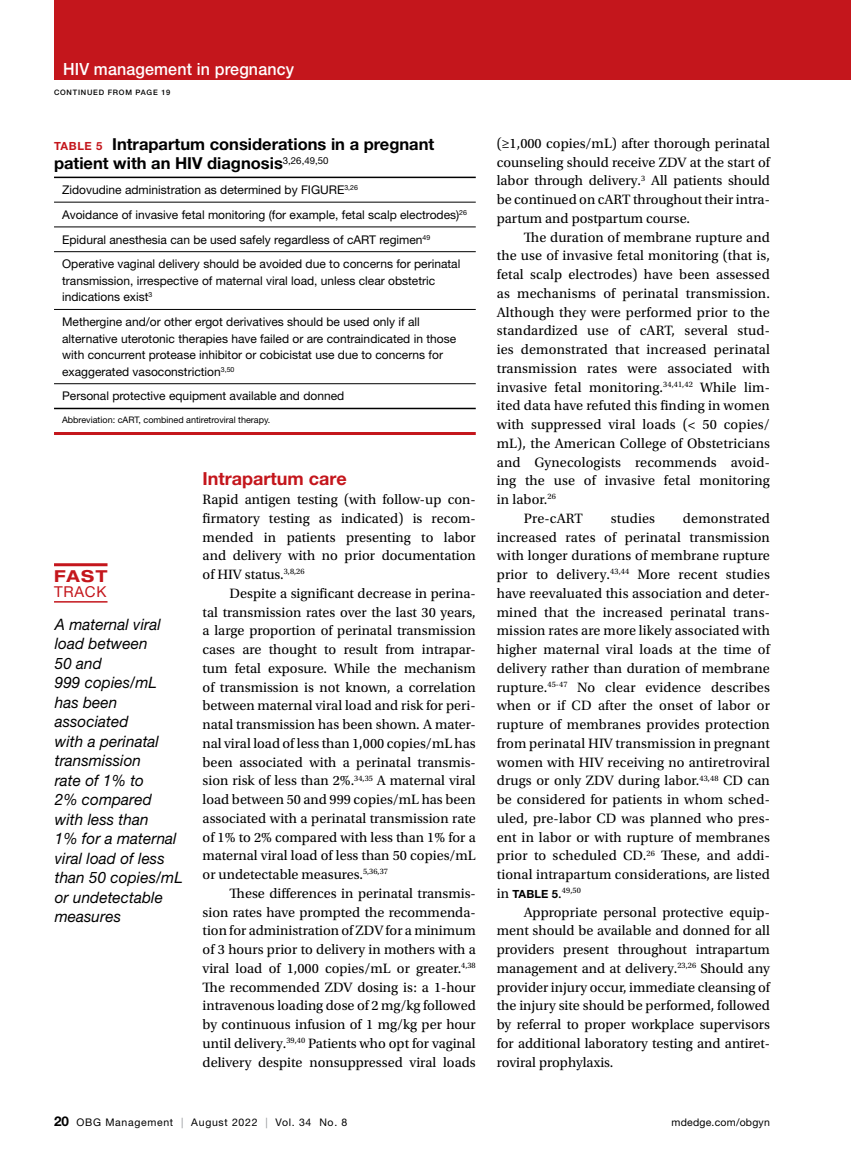
<style>
.page{position:relative;width:851px;height:1161px;background:#fff}
.page>*{position:absolute;margin:0;border:0;box-sizing:border-box;transform-origin:0 0}
.t1{font:700 18px "Helvetica Neue LT Std";color:#c4161c}
.t2{font:500 16.8px "Helvetica Neue LT Std";letter-spacing:.01em;color:#fff;scale:.95 1}
.t3{font:700 16.5px/19.5px "Helvetica Neue LT Std";color:#000}
.t4{font:700 expanded 16.5px "Helvetica Neue LT Std";color:#c4161c}
.t5{font:italic 15.75px/19.5px "Helvetica Neue LT Std";letter-spacing:.005em;color:#000}
.t6{font:15px "Helvetica Neue LT Std";letter-spacing:.05em;color:#c4161c}
.t7{font:14.25px/18.8px "Utopia Std";letter-spacing:.01em;color:#000;text-align:justify}
.t8{font:12px/16.5px "Helvetica Neue LT Std";color:#000}
.t9{font:700 11.25px "Helvetica Neue LT Std";letter-spacing:.01em;color:#000}
.t10{font:10.5px "Helvetica Neue LT Std";letter-spacing:.065em;color:#000}
.t11{font:10.5px "Helvetica Neue LT Std";letter-spacing:.02em;color:#000}
.t12{font:9px "Helvetica Neue LT Std";color:#000}
.t13{font:500 7.5px "Helvetica Neue LT Std";letter-spacing:.1em;color:#000}
.s1{font-size:11.25px;color:#c4161c}
.s2{font-family:"Utopia Std";font-weight:400;font-size:14.25px}
.s3{font-weight:700;font-size:13.5px}
.s4{color:#939598}
</style>
<div class="page">
<hr style="left:54px;top:601px;width:53px;height:2px;background:#c4161c">
<hr style="left:54px;top:563px;width:53px;height:3px;background:#c4161c">
<div style="left:54px;top:0;width:796px;height:80px;background:#c4161c"></div>
<hr style="left:54px;top:202px;width:422px;height:1px;background:#000">
<hr style="left:54px;top:227px;width:422px;height:1px;background:#000">
<hr style="left:54px;top:251px;width:422px;height:1px;background:#000">
<hr style="left:54px;top:309px;width:422px;height:1px;background:#000">
<hr style="left:54px;top:177px;width:422px;height:1px;background:#000">
<hr style="left:54px;top:432px;width:422px;height:3px;background:#c4161c">
<hr style="left:54px;top:383px;width:422px;height:1px;background:#000">
<hr style="left:54px;top:408px;width:422px;height:1px;background:#000">
<p class="t2" style="left:63px;top:59px;width:245px">HIV management in pregnancy</p>
<p class="t13" style="left:54px;top:88px;width:118px">CONTINUED FROM PAGE 19</p>
<p class="t3" style="left:54px;top:134px;width:382px"><span class="s1">TABLE 5</span> Intrapartum considerations in a pregnant patient with an HIV diagnosis<sup>3,26,49,50</sup></p>
<p class="t8" style="left:62px;top:177px;width:406px;line-height:24.8px">Zidovudine administration as determined by FIGURE<sup>3,26<br></sup>Avoidance of invasive fetal monitoring (for example, fetal scalp electrodes)<sup>26<br></sup>Epidural anesthesia can be used safely regardless of cART regimen<sup>49<br></sup>Operative vaginal delivery should be avoided due to concerns for perinatal</p>
<p class="t8" style="left:62px;top:272px;width:374px">transmission, irrespective of maternal viral load, unless clear obstetric indications exist<sup>3</sup></p>
<p class="t8" style="left:62px;top:313px;width:395px">Methergine and/or other ergot derivatives should be used only if all alternative uterotonic therapies have failed or are contraindicated in those with concurrent protease inhibitor or cobicistat use due to concerns for exaggerated vasoconstriction<sup>3,50</sup></p>
<p class="t8" style="left:62px;top:388px;width:284px">Personal protective equipment available and donned</p>
<p class="t12" style="left:62px;top:414px;width:210px">Abbreviation: cART, combined antiretroviral therapy.</p>
<p class="t4" style="left:54px;top:566px;width:55px">FAST</p>
<p class="t6" style="left:54px;top:583px;width:54px">TRACK</p>
<p class="t5" style="left:55px;top:614px;width:130px">A maternal viral load between<br>50 and<br>999 copies/mL has been associated<br>with a perinatal transmission<br>rate of 1% to<br>2% compared with less than<br>1% for a maternal viral load of less than 50 copies/mL or undetectable measures</p>
<p class="t1" style="left:202px;top:468px;width:145px">Intrapartum care</p>
<p class="t7" style="left:202px;top:490px;width:275px">Rapid antigen testing (with follow-up con&shy;firmatory testing as indicated) is recom&shy;mended in patients presenting to labor and delivery with no prior documentation of HIV status.<sup>3,8,26</sup></p>
<p class="t7" style="left:202px;top:584px;width:275px;text-indent:27px">Despite a significant decrease in perina&shy;tal transmission rates over the last 30 years, a large proportion of perinatal transmission cases are thought to result from intrapar&shy;tum fetal exposure. While the mechanism of transmission is not known, a correlation between maternal viral load and risk for peri&shy;natal transmission has been shown. A mater&shy;nal viral load of less than 1,000 copies/mL has been associated with a perinatal transmis&shy;sion risk of less than 2%.<sup>34,35</sup> A maternal viral load between 50 and 999 copies/mL has been associated with a perinatal transmission rate of 1% to 2% compared with less than 1% for a maternal viral load of less than 50 copies/mL or undetectable measures.<sup>5,36,37</sup></p>
<p class="t7" style="left:202px;top:884px;width:275px;text-indent:27px">These differences in perinatal transmis&shy;sion rates have prompted the recommenda&shy;tion for administration of ZDV for a minimum of 3 hours prior to delivery in mothers with a viral load of 1,000 copies/mL or greater.<sup>4,38<br></sup>The recommended ZDV dosing is: a 1-hour intravenous loading dose of 2 mg/kg followed by continuous infusion of 1 mg/kg per hour until delivery.<sup>39,40</sup> Patients who opt for vaginal delivery despite nonsuppressed viral loads</p>
<p class="t7" style="left:497px;top:134px;width:275px">(≥1,000 copies/mL) after thorough perinatal counseling should receive ZDV at the start of labor through delivery.<sup>3</sup> All patients should be continued on cART throughout their intra&shy;partum and postpartum course.</p>
<p class="t7" style="left:524px;top:228px;width:248px">The duration of membrane rupture and</p>
<p class="t7" style="left:497px;top:247px;width:275px">the use of invasive fetal monitoring (that is,</p>
<p class="t7" style="left:497px;top:265px;width:274px">fetal scalp electrodes) have been assessed</p>
<p class="t7" style="left:497px;top:284px;width:275px">as mechanisms of perinatal transmission.</p>
<p class="t7" style="left:497px;top:303px;width:274px">Although they were performed prior to the</p>
<p class="t7" style="left:497px;top:322px;width:274px">standardized use of cART, several stud-</p>
<p class="t7" style="left:497px;top:340px;width:274px">ies demonstrated that increased perinatal</p>
<p class="t7" style="left:497px;top:359px;width:275px">transmission rates were associated with</p>
<p class="t7" style="left:497px;top:378px;width:274px">invasive fetal monitoring.<sup>34,41,42</sup> While lim-</p>
<p class="t7" style="left:497px;top:397px;width:275px">ited data have refuted this finding in women</p>
<p class="t7" style="left:497px;top:415px;width:275px">with suppressed viral loads (&lt; 50 copies/</p>
<p class="t7" style="left:497px;top:434px;width:275px">mL), the American College of Obstetricians</p>
<p class="t7" style="left:497px;top:453px;width:275px">and Gynecologists recommends avoid-</p>
<p class="t7" style="left:497px;top:472px;width:274px">ing the use of invasive fetal monitoring</p>
<p class="t7" style="left:497px;top:490px;width:61px">in labor.<sup>26</sup></p>
<p class="t7" style="left:524px;top:509px;width:61px">Pre-cART</p>
<p class="t7" style="left:611px;top:509px;width:46px">studies</p>
<p class="t7" style="left:496px;top:509px;width:275px;text-indent:186px">demonstrated increased rates of perinatal transmission with longer durations of membrane rupture prior to delivery.<sup>43,44</sup> More recent studies have reevaluated this association and deter&shy;mined that the increased perinatal trans&shy;mission rates are more likely associated with higher maternal viral loads at the time of delivery rather than duration of membrane rupture.<sup>45-47</sup> No clear evidence describes when or if CD after the onset of labor or rupture of membranes provides protection from perinatal HIV transmission in pregnant women with HIV receiving no antiretroviral drugs or only ZDV during labor.<sup>43,48</sup> CD can be considered for patients in whom sched&shy;uled, pre-labor CD was planned who pres&shy;ent in labor or with rupture of membranes prior to scheduled CD.<sup>26</sup> These, and addi&shy;tional intrapartum considerations, are listed</p>
<p class="t9" style="left:496px;top:887px;width:86px"><span class="s2">in</span> TABLE 5<span class="s2">.</span><sup>49,50</sup></p>
<p class="t7" style="left:496px;top:903px;width:275px;text-indent:27px">Appropriate personal protective equip&shy;ment should be available and donned for all providers present throughout intrapartum management and at delivery.<sup>23,26</sup> Should any provider injury occur, immediate cleansing of the injury site should be performed, followed by referral to proper workplace supervisors for additional laboratory testing and antiret&shy;roviral prophylaxis.</p>
<p class="t10" style="left:54px;top:1116px;width:295px"><span class="s3">20</span> OBG Management <span class="s4">|</span> August 2022 <span class="s4">|</span> Vol. 34 No. 8</p>
<p class="t11" style="left:671px;top:1116px;width:100px">mdedge.com/obgyn</p>
</div>
